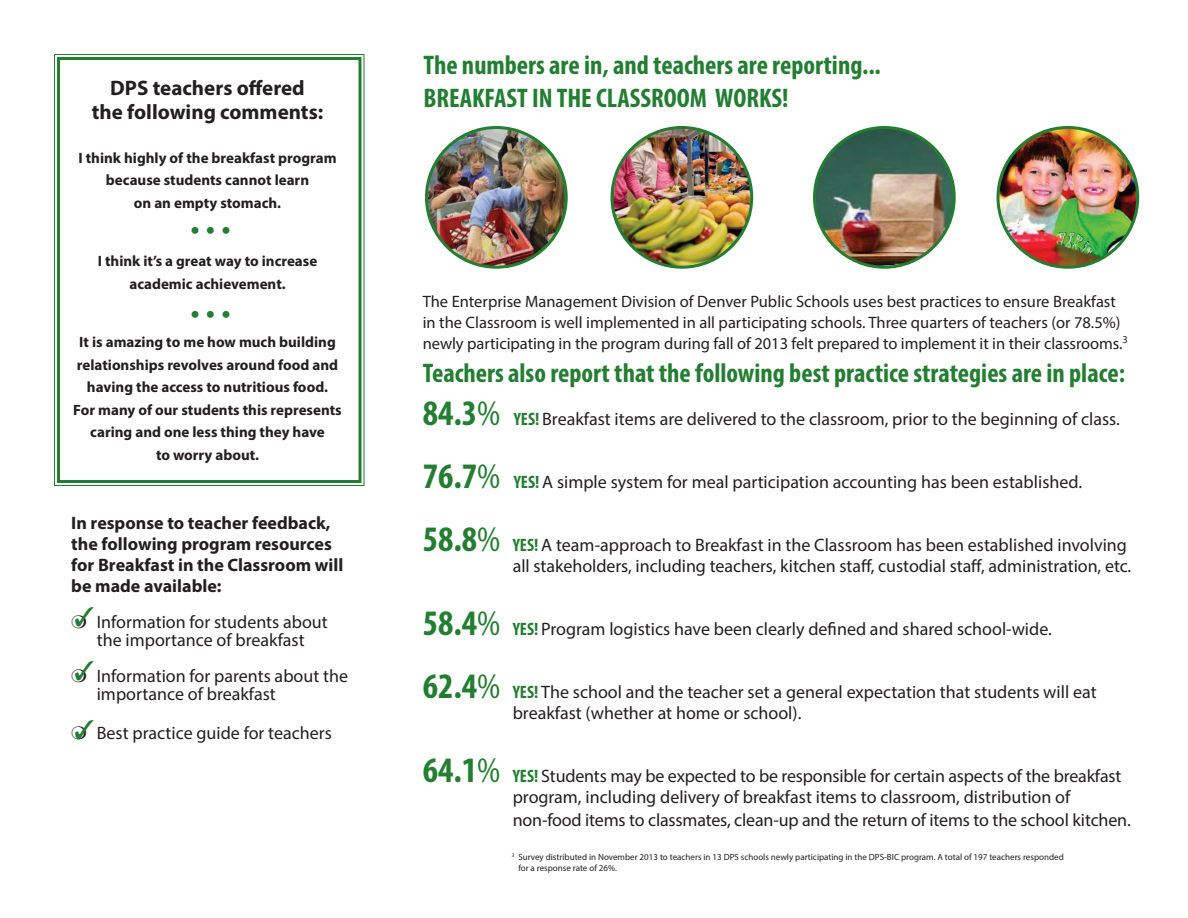
<style>
.page{position:relative;width:1188px;height:918px;background:#fff}
.page>*{position:absolute;margin:0;border:0;box-sizing:border-box;transform-origin:0 0}
.t1{font:700 condensed 27px/32.4px "Myriad Pro";color:#237e32}
.t2{font:27px "Papyrus";color:#237e32}
.t3{font:700 21px/24px "Myriad Pro";color:#231f20;text-align:center}
.t4{font:18px/21px "Myriad Pro";color:#231f20}
.t5{font:700 18px/21px "Myriad Pro";color:#231f20}
.t6{font:16.5px/21px "Myriad Pro";color:#231f20}
.t7{font:700 15px/22.5px "Myriad Pro";color:#231f20;text-align:center}
.t8{font:9px/10.5px "Myriad Pro";color:#231f20}
.s1{font-weight:700;font-stretch:condensed;font-size:36px;color:#237e32}
.s2{font-stretch:condensed;font-size:36px;color:#237e32}
.s3{font-weight:700;font-stretch:condensed;color:#237e32}
</style>
<div class="page">
<img style="left:426px;top:128px;width:140px;height:139px;border-radius:70px">
<div style="left:425px;top:126px;width:143px;height:143px;border:3px solid #237e32;border-radius:50%"></div>
<img style="left:612px;top:128px;width:140px;height:139px;border-radius:70px">
<div style="left:611px;top:126px;width:142px;height:143px;border:3px solid #237e32;border-radius:50%"></div>
<img style="left:814px;top:128px;width:140px;height:139px;border-radius:70px">
<div style="left:813px;top:126px;width:143px;height:143px;border:3px solid #237e32;border-radius:50%"></div>
<img style="left:998px;top:128px;width:140px;height:139px;border-radius:70px">
<div style="left:996px;top:126px;width:143px;height:143px;border:3px solid #237e32;border-radius:50%"></div>
<svg style="left:54px;top:54px;width:311px;height:432px"></svg>
<div style="left:57px;top:57px;width:305px;height:426px;border:3px solid #237e32"></div>
<p class="t3" style="left:92px;top:75px;width:233px">DPS teachers offered<br>the following comments:</p>
<p class="t7" style="left:78px;top:146px;width:260px">I think highly of the breakfast program because students cannot learn<br>on an empty stomach.</p>
<h1 class="t2" style="left:190px;top:214px;width:42px">• • •</h1>
<p class="t7" style="left:98px;top:249px;width:221px">I think it’s a great way to increase academic achievement.</p>
<h1 class="t2" style="left:190px;top:298px;width:42px">• • •</h1>
<p class="t7" style="left:73px;top:330px;width:270px">It is amazing to me how much building relationships revolves around food and having the access to nutritious food.<br>For many of our students this represents caring and one less thing they have<br>to worry about.</p>
<p class="t5" style="left:71px;top:512px;width:274px">In response to teacher feedback, the following program resources for Breakfast in the Classroom will be made available:</p>
<p class="t4" style="left:71px;top:613px;width:258px;line-height:18px;text-align:center">❍ Information for students about the importance of breakfast</p>
<p class="t4" style="left:97px;top:667px;width:253px;line-height:18px;text-indent:-26px">❍ Information for parents about the importance of breakfast</p>
<p class="t4" style="left:71px;top:723px;width:262px">❍ Best practice guide for teachers</p>
<h1 class="t1" style="left:423px;top:48px;width:459px">The numbers are in, and teachers are reporting...<br>BREAKFAST IN THE CLASSROOM WORKS!</h1>
<p class="t6" style="left:423px;top:290px;width:707px">The Enterprise Management Division of Denver Public Schools uses best practices to ensure Breakfast in the Classroom is well implemented in all participating schools. Three quarters of teachers (or 78.5%) newly participating in the program during fall of 2013 felt prepared to implement it in their classrooms.<sup>3</sup></p>
<h1 class="t1" style="left:423px;top:356px;width:704px">Teachers also report that the following best practice strategies are in place:</h1>
<p class="t4" style="left:423px;top:408px;width:699px"><span class="s1">84.3</span><span class="s2">%</span> <span class="s3">YES!</span> Breakfast items are delivered to the classroom, prior to the beginning of class.</p>
<p class="t4" style="left:423px;top:471px;width:661px"><span class="s1">76.7</span><span class="s2">%</span> <span class="s3">YES!</span> A simple system for meal participation accounting has been established.</p>
<p class="t4" style="left:423px;top:534px;width:710px;text-align:right"><span class="s1">58.8</span><span class="s2">%</span> <span class="s3">YES!</span> A team-approach to Breakfast in the Classroom has been established involving all stakeholders, including teachers, kitchen staff, custodial staff, administration, etc.</p>
<p class="t4" style="left:423px;top:618px;width:631px"><span class="s1">58.4</span><span class="s2">%</span> <span class="s3">YES!</span> Program logistics have been clearly defined and shared school-wide.</p>
<p class="t4" style="left:513px;top:681px;width:585px;text-indent:-90px"><span class="s1">62.4</span><span class="s2">%</span> <span class="s3">YES!</span> The school and the teacher set a general expectation that students will eat breakfast (whether at home or school).</p>
<p class="t4" style="left:513px;top:765px;width:620px;line-height:21.8px;text-indent:-90px"><span class="s1">64.1</span><span class="s2">%</span> <span class="s3">YES!</span> Students may be expected to be responsible for certain aspects of the breakfast program, including delivery of breakfast items to classroom, distribution of non-food items to classmates, clean-up and the return of items to the school kitchen.</p>
<p class="t8" style="left:518px;top:852px;width:547px;text-indent:-6px"><sup>3</sup> Survey distributed in November 2013 to teachers in 13 DPS schools newly participating in the DPS-BIC program. A total of 197 teachers responded for a response rate of 26%.</p>
</div>
